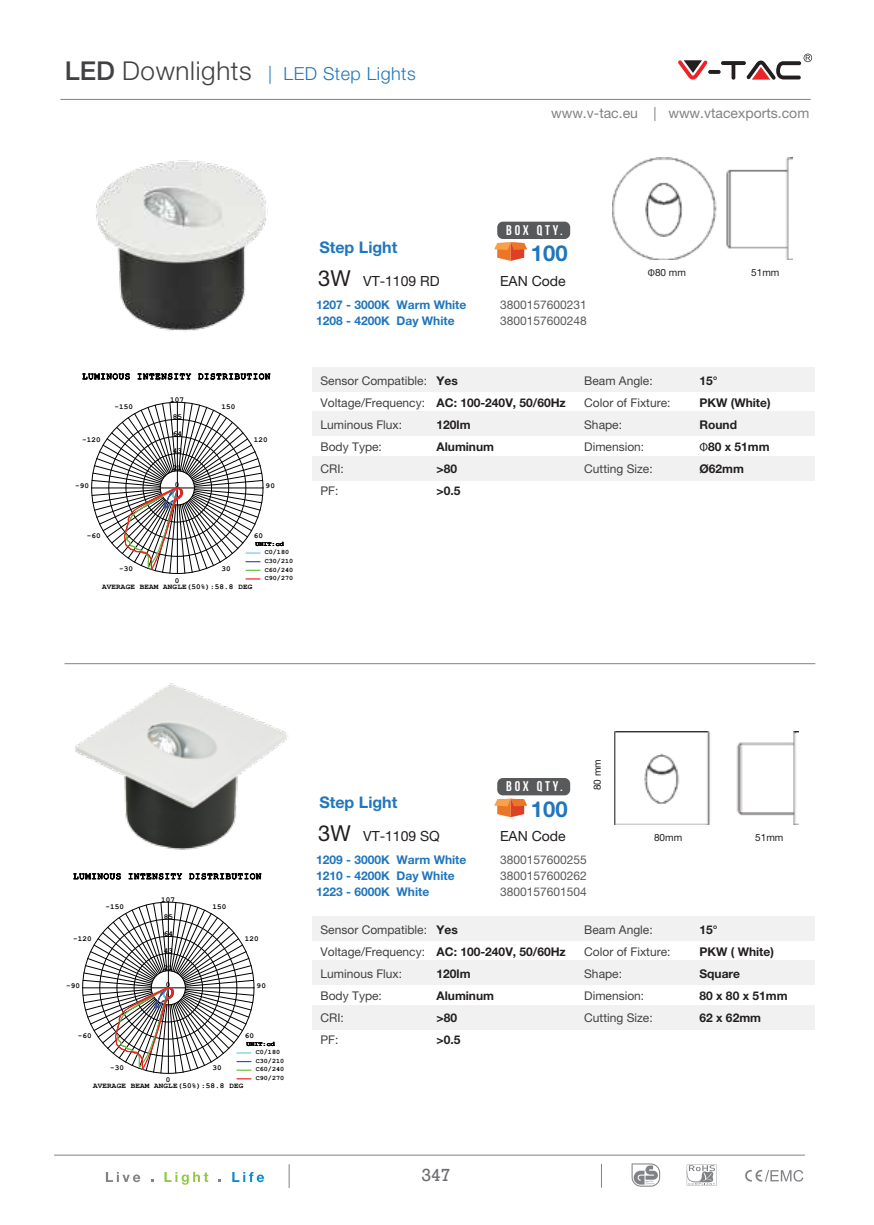
<style>
.page{position:relative;width:874px;height:1225px;background:#fff}
.page>*{position:absolute;margin:0;border:0;box-sizing:border-box;transform-origin:0 0}
.t1{font:700 22px "Helvetica Neue LT Pro";color:#2076bc}
.t2{font:300 18px "Helvetica Neue LT Pro";letter-spacing:.025em;color:#2076bc}
.t3{font:18px "Rockwell";color:#6d6e71}
.t4{font:700 16px "Helvetica Neue LT Pro";color:#2076bc}
.t5{font:14px "Helvetica Neue LT Pro";color:#231f20}
.t6{font:14px "Helvetica Neue LT Pro";color:#808285}
.t7{font:700 14px "Bebas Neue";letter-spacing:.2em;color:#fff}
.t8{font:12px/22px "Helvetica Neue LT Pro";color:#414042}
.t9{font:700 12px/22px "Helvetica Neue LT Pro";color:#231f20}
.t10{font:700 12px/16px "Helvetica Neue LT Pro";color:#2076bc}
.t11{font:12px/16px "Helvetica Neue LT Pro";color:#58595b}
.t12{font:10px "Helvetica Neue LT Pro";color:#231f20}
.t13{font:700 7.6px "Courier New";letter-spacing:.015em;color:#010101}
.t14{font:700 6.8px/8.6px "Courier New";letter-spacing:.005em;color:#010101}
.s1{font-weight:500;font-size:26px;color:#414042}
.s2{font-size:26px;color:#414042}
.s3{font-size:22px}
.s4{font-family:"Myriad Pro"}
.s5{font-family:"Myriad Pro";font-weight:400}
</style>
<div class="page">
<img style="left:612px;top:158px;width:180px;height:102px">
<hr style="left:64px;top:663px;width:750px;height:1px;background:#808285">
<div style="left:312px;top:367px;width:502px;height:25px;background:#f1f1f2"></div>
<div style="left:312px;top:412px;width:502px;height:24px;background:#f1f1f2"></div>
<div style="left:312px;top:456px;width:502px;height:24px;background:#f1f1f2"></div>
<div style="left:312px;top:916px;width:502px;height:24px;background:#f1f1f2"></div>
<div style="left:312px;top:960px;width:502px;height:25px;background:#f1f1f2"></div>
<div style="left:312px;top:1005px;width:502px;height:24px;background:#f1f1f2"></div>
<img style="left:96px;top:160px;width:172px;height:172px">
<img style="left:75px;top:683px;width:213px;height:167px">
<img style="left:614px;top:731px;width:183px;height:94px">
<svg style="left:91px;top:401px;width:172px;height:178px"></svg>
<svg style="left:82px;top:374px;width:47px;height:5px"></svg>
<svg style="left:138px;top:374px;width:53px;height:5px"></svg>
<svg style="left:198px;top:374px;width:72px;height:5px"></svg>
<svg style="left:82px;top:901px;width:172px;height:178px"></svg>
<svg style="left:73px;top:873px;width:47px;height:6px"></svg>
<svg style="left:129px;top:873px;width:53px;height:6px"></svg>
<svg style="left:189px;top:873px;width:72px;height:6px"></svg>
<svg style="left:494px;top:242px;width:33px;height:19px"></svg>
<div style="left:497px;top:222px;width:73px;height:17px;background:#58595b;border-radius:6px"></div>
<svg style="left:494px;top:799px;width:33px;height:18px"></svg>
<div style="left:497px;top:778px;width:73px;height:17px;background:#58595b;border-radius:6px"></div>
<svg style="left:686px;top:1164px;width:30px;height:21px"></svg>
<svg style="left:631px;top:1163px;width:28px;height:23px"></svg>
<svg style="left:745px;top:1169px;width:58px;height:12px"></svg>
<svg style="left:106px;top:1172px;width:34px;height:10px"></svg>
<svg style="left:164px;top:1172px;width:44px;height:12px"></svg>
<svg style="left:232px;top:1172px;width:32px;height:10px"></svg>
<svg style="left:288px;top:1164px;width:1px;height:24px"></svg>
<hr style="left:54px;top:1154px;width:750px;height:1px;background:#808285">
<hr style="left:60px;top:99px;width:750px;height:1px;background:#808285">
<svg style="left:707px;top:70px;width:13px;height:4px"></svg>
<svg style="left:720px;top:61px;width:25px;height:4px"></svg>
<svg style="left:731px;top:62px;width:4px;height:18px"></svg>
<svg style="left:678px;top:60px;width:29px;height:20px"></svg>
<svg style="left:746px;top:54px;width:65px;height:26px"></svg>
<h2 class="t2" style="left:65px;top:63px;width:352px"><span class="s1">LED</span> <span class="s2">Downlights</span> | LED Step Lights</h2>
<h3 class="t4" style="left:319px;top:238px;width:79px">Step Light</h3>
<p class="t6" style="left:551px;top:105px;width:259px">www.v-tac.eu | www.vtacexports.com</p>
<p class="t7" style="left:506px;top:222px;width:58px">BOX QTY.</p>
<h1 class="t1" style="left:530px;top:239px;width:38px">100</h1>
<p class="t13" style="left:170px;top:394px;width:15px">107</p>
<p class="t13" style="left:114px;top:402px;width:20px">-150</p>
<p class="t13" style="left:221px;top:402px;width:15px">150</p>
<p class="t13" style="left:173px;top:412px;width:11px">85</p>
<p class="t13" style="left:82px;top:434px;width:20px">-120</p>
<p class="t13" style="left:173px;top:429px;width:11px">64</p>
<p class="t13" style="left:253px;top:434px;width:15px">120</p>
<p class="t13" style="left:173px;top:446px;width:11px">43</p>
<p class="t13" style="left:173px;top:463px;width:11px">21</p>
<p class="t13" style="left:75px;top:481px;width:15px">-90</p>
<p class="t13" style="left:175px;top:480px;width:6px">0</p>
<p class="t13" style="left:265px;top:481px;width:11px">90</p>
<p class="t13" style="left:87px;top:531px;width:15px">-60</p>
<p class="t13" style="left:253px;top:531px;width:11px">60</p>
<p class="t14" style="left:264px;top:539px;width:30px;text-indent:-9px">UNIT:cd<br>C0/180<br>C30/210<br>C60/240<br>C90/270</p>
<p class="t13" style="left:119px;top:563px;width:15px">-30</p>
<p class="t13" style="left:221px;top:563px;width:11px">30</p>
<p class="t13" style="left:175px;top:575px;width:6px">0</p>
<p class="t13" style="left:102px;top:581px;width:151px">AVERAGE BEAM ANGLE(50%):58.8 DEG</p>
<p class="t5" style="left:318px;top:272px;width:123px"><span class="s3">3W</span> VT-1109 RD</p>
<p class="t5" style="left:500px;top:272px;width:67px">EAN Code</p>
<p class="t10" style="left:316px;top:296px;width:152px">1207 - 3000K Warm White<br>1208 - 4200K Day White</p>
<p class="t11" style="left:500px;top:296px;width:88px">3800157600231<br>3800157600248</p>
<p class="t12" style="left:647px;top:266px;width:40px"><span class="s4">Φ</span>80 mm</p>
<p class="t12" style="left:751px;top:266px;width:30px">51mm</p>
<p class="t8" style="left:320px;top:369px;width:108px">Sensor Compatible:<br>Voltage/Frequency:<br>Luminous Flux:<br>Body Type:<br>CRI:<br>PF:</p>
<p class="t9" style="left:436px;top:369px;width:131px">Yes<br>AC: 100-240V, 50/60Hz<br>120lm<br>Aluminum<br>&gt;80<br>&gt;0.5</p>
<p class="t8" style="left:584px;top:369px;width:88px">Beam Angle:<br>Color of Fixture:<br>Shape:<br>Dimension:<br>Cutting Size:</p>
<p class="t9" style="left:699px;top:369px;width:73px">15°<br>PKW (White)<br>Round<br><span class="s5">Φ</span>80 x 51mm<br>Ø62mm</p>
<p class="t13" style="left:161px;top:894px;width:15px">107</p>
<p class="t13" style="left:105px;top:902px;width:20px">-150</p>
<p class="t13" style="left:212px;top:902px;width:15px">150</p>
<p class="t13" style="left:164px;top:911px;width:11px">85</p>
<p class="t13" style="left:73px;top:934px;width:20px">-120</p>
<p class="t13" style="left:164px;top:928px;width:11px">64</p>
<p class="t13" style="left:244px;top:934px;width:15px">120</p>
<p class="t13" style="left:164px;top:946px;width:11px">43</p>
<p class="t13" style="left:164px;top:963px;width:11px">21</p>
<p class="t13" style="left:66px;top:980px;width:15px">-90</p>
<p class="t13" style="left:166px;top:980px;width:6px">0</p>
<p class="t13" style="left:256px;top:980px;width:11px">90</p>
<p class="t13" style="left:78px;top:1031px;width:15px">-60</p>
<p class="t13" style="left:244px;top:1031px;width:11px">60</p>
<p class="t14" style="left:255px;top:1039px;width:30px;text-indent:-9px">UNIT:cd<br>C0/180<br>C30/210<br>C60/240<br>C90/270</p>
<p class="t13" style="left:110px;top:1063px;width:15px">-30</p>
<p class="t13" style="left:212px;top:1063px;width:11px">30</p>
<p class="t13" style="left:166px;top:1075px;width:6px">0</p>
<p class="t13" style="left:93px;top:1081px;width:151px">AVERAGE BEAM ANGLE(50%):58.8 DEG</p>
<h3 class="t4" style="left:319px;top:792px;width:79px">Step Light</h3>
<p class="t7" style="left:506px;top:779px;width:58px">BOX QTY.</p>
<h1 class="t1" style="left:530px;top:796px;width:38px">100</h1>
<p class="t12" style="left:591px;top:790px;width:32px;rotate:-90deg">80 mm</p>
<p class="t5" style="left:318px;top:827px;width:123px"><span class="s3">3W</span> VT-1109 SQ</p>
<p class="t5" style="left:500px;top:827px;width:67px">EAN Code</p>
<p class="t12" style="left:653px;top:831px;width:30px">80mm</p>
<p class="t12" style="left:755px;top:831px;width:30px">51mm</p>
<p class="t10" style="left:316px;top:851px;width:152px">1209 - 3000K Warm White<br>1210 - 4200K Day White<br>1223 - 6000K White</p>
<p class="t11" style="left:500px;top:851px;width:88px;text-align:justify">3800157600255<br>3800157600262<br>3800157601504</p>
<p class="t8" style="left:320px;top:918px;width:108px">Sensor Compatible:<br>Voltage/Frequency:<br>Luminous Flux:<br>Body Type:<br>CRI:<br>PF:</p>
<p class="t9" style="left:436px;top:918px;width:131px">Yes<br>AC: 100-240V, 50/60Hz<br>120lm<br>Aluminum<br>&gt;80<br>&gt;0.5</p>
<p class="t8" style="left:584px;top:918px;width:88px">Beam Angle:<br>Color of Fixture:<br>Shape:<br>Dimension:<br>Cutting Size:</p>
<p class="t9" style="left:699px;top:918px;width:90px">15°<br>PKW ( White)<br>Square<br>80 x 80 x 51mm<br>62 x 62mm</p>
<h2 class="t3" style="left:421px;top:1164px;width:31px">347</h2>
</div>
